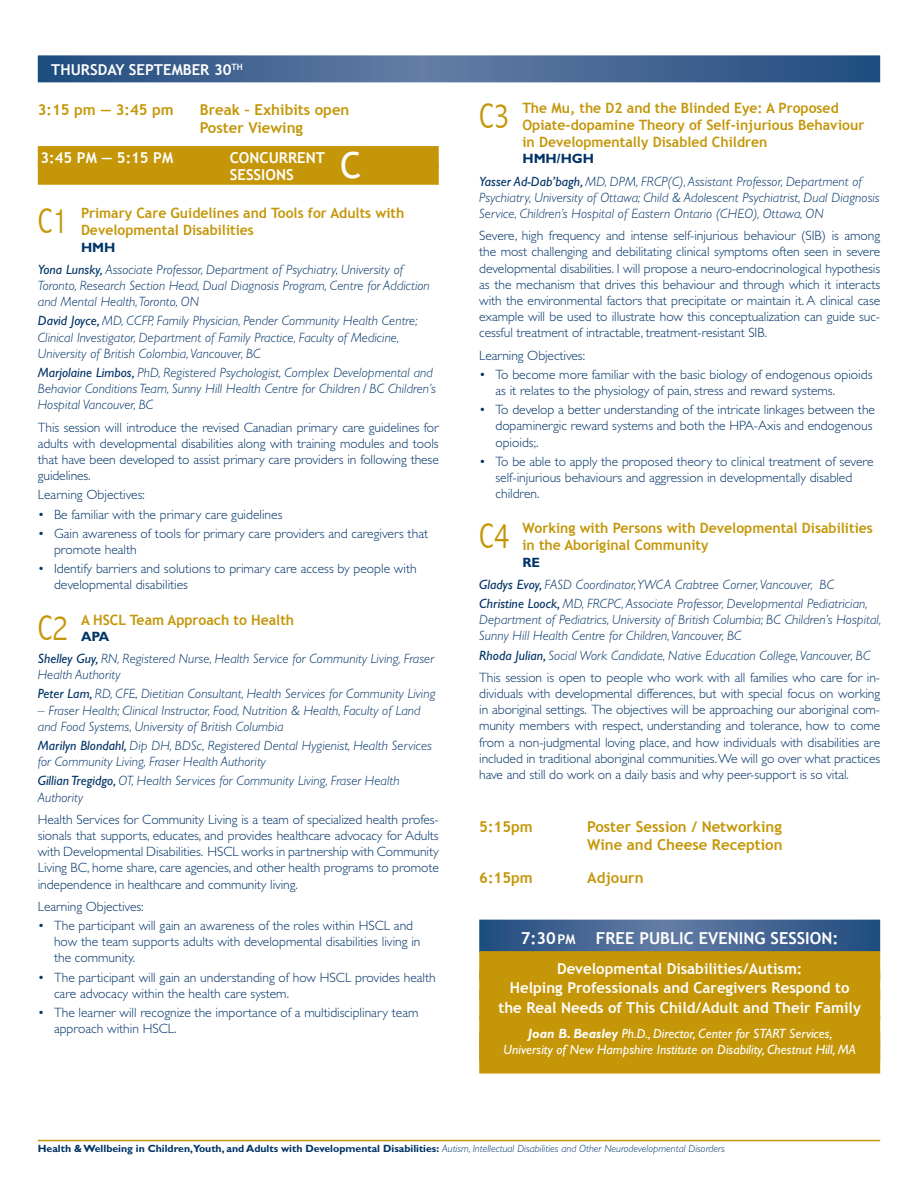
<style>
.page{position:relative;width:918px;height:1188px;background:#fff}
.page>*{position:absolute;margin:0;border:0;box-sizing:border-box;transform-origin:0 0}
.workshop_concurrent{font:300 condensed 36px "Abadi";color:#c49608}
.Time{font:36px "Trebuchet MS";color:#fff}
.t1{font:700 16.5px "Trebuchet MS";color:#fff}
.running_head1{font:700 15px "Trebuchet MS";color:#fff}
.workshop_title{font:700 15px/18px "Trebuchet MS";color:#c49608;text-align:center}
.Time-2{font:700 15px "Trebuchet MS";color:#fff}
.workshop_concurrent-2{font:700 14.25px/17.1px "Trebuchet MS";color:#c49608}
.text{font:300 13.5px/16.2px "Gill Sans Std";letter-spacing:-.005em;color:#003367;text-align:justify}
.speaker{font:italic 300 13.5px/16.2px "Gill Sans Std";letter-spacing:.005em;color:#003367}
.text_bulleted{font:300 13.5px/16.2px "Gill Sans Std";color:#003367}
.t2{font:italic 13.5px "Gill Sans Std";color:#fff}
.text_indented{font:300 13.5px "Gill Sans Std";color:#003367}
.themes{font:700 13.5px "Gill Sans Std";color:#003367}
.t3{font:700 10.5px "Gill Sans Std";color:#003367}
.s1{font-weight:400}
.s2{font-size:13.5px}
.s3{font-weight:700}
.s4{font-weight:300;font-style:italic}
</style>
<div class="page">
<hr style="left:38px;top:1140px;width:842px;height:1px;background:#c49608">
<div style="left:38px;top:146px;width:401px;height:21px;background:#c49608"></div>
<div style="left:38px;top:164px;width:401px;height:21px;background:#c49608"></div>
<svg style="left:38px;top:55px;width:842px;height:27px;background:#446693"></svg>
<svg style="left:479px;top:920px;width:401px;height:31px;background:#426491"></svg>
<div style="left:479px;top:951px;width:401px;height:30px;background:#c49608"></div>
<div style="left:479px;top:971px;width:401px;height:30px;background:#c49608"></div>
<div style="left:479px;top:990px;width:401px;height:30px;background:#c49608"></div>
<div style="left:479px;top:1015px;width:401px;height:30px;background:#c49608"></div>
<div style="left:479px;top:1044px;width:401px;height:30px;background:#c49608"></div>
<p class="running_head1" style="left:51px;top:60px;width:193px">Thursday September 30<sup>th</sup></p>
<p class="workshop_title" style="left:38px;top:100px;width:151px">3:15 pm — 3:45 pm B</p>
<p class="workshop_title" style="left:209px;top:100px;width:142px">reak – Exhibits open</p>
<p class="workshop_title" style="left:92px;top:118px;width:40px">P</p>
<p class="workshop_title" style="left:208px;top:118px;width:97px">oster Viewing</p>
<p class="Time-2" style="left:40px;top:148px;width:134px">3:45 pm — 5:15 pm</p>
<p class="Time-2" style="left:230px;top:148px;width:97px">Concurrent</p>
<p class="Time-2" style="left:230px;top:166px;width:65px">Sessions</p>
<p class="Time" style="left:340px;top:144px;width:23px">C</p>
<p class="workshop_concurrent" style="left:38px;top:200px;width:32px">C1</p>
<p class="workshop_concurrent-2" style="left:81px;top:205px;width:325px">Primary Care Guidelines and Tools for Adults with<br>Developmental Disabilities</p>
<p class="themes" style="left:81px;top:239px;width:36px">HMH</p>
<p class="speaker" style="left:38px;top:261px;width:393px"><span class="s1">Yona Lunsky,</span> Associate Professor, Department of Psychiatry, University of<br>Toronto, Research Section Head, Dual Diagnosis Program, Centre for Addiction and Mental Health, Toronto, ON</p>
<p class="speaker" style="left:38px;top:313px;width:381px"><span class="s1">David Joyce,</span> MD, CCFP, Family Physician, Pender Community Health Centre;<br>Clinical Investigator, Department of Family Practice, Faculty of Medicine,<br>University of British Colombia, Vancouver, BC</p>
<p class="speaker" style="left:38px;top:365px;width:400px"><span class="s1">Marjolaine Limbos,</span> PhD, Registered Psychologist, Complex Developmental and<br>Behavior Conditions Team, Sunny Hill Health Centre for Children / BC Children’s<br>Hospital Vancouver, BC</p>
<p class="text" style="left:38px;top:419px;width:403px">This session will introduce the revised Canadian primary care guidelines for adults with developmental disabilities along with training modules and tools that have been developed to assist primary care providers in following these guidelines.</p>
<p class="text_indented" style="left:38px;top:487px;width:109px">Learning Objectives:</p>
<p class="text_bulleted" style="left:38px;top:506px;width:246px">• Be familiar with the primary care guidelines</p>
<p class="text_bulleted" style="left:54px;top:525px;width:376px;text-indent:-16px">• Gain awareness of tools for primary care providers and caregivers that promote health</p>
<p class="text_bulleted" style="left:54px;top:561px;width:364px;text-indent:-16px">• Identify barriers and solutions to primary care access by people with developmental disabilities</p>
<p class="workshop_concurrent" style="left:38px;top:607px;width:32px">C2</p>
<p class="workshop_concurrent-2" style="left:81px;top:611px;width:215px">A HSCL Team Approach to Health</p>
<p class="themes" style="left:81px;top:628px;width:30px">APA</p>
<p class="speaker" style="left:38px;top:651px;width:398px"><span class="s1">Shelley Guy,</span> RN, Registered Nurse, Health Service for Community Living, Fraser<br>Health Authority</p>
<p class="speaker" style="left:38px;top:686px;width:399px"><span class="s1">Peter Lam,</span> RD, CFE, Dietitian Consultant, Health Services for Community Living</p>
<p class="speaker" style="left:38px;top:702px;width:384px">– Fraser Health; Clinical Instructor, Food, Nutrition &amp; Health, Faculty of Land and Food Systems, University of British Columbia</p>
<p class="speaker" style="left:38px;top:738px;width:396px"><span class="s1">Marilyn Blondahl,</span> Dip DH, BDSc, Registered Dental Hygienist, Health Services for Community Living, Fraser Health Authority</p>
<p class="speaker" style="left:38px;top:773px;width:363px"><span class="s1">Gillian Tregidgo,</span> OT, Health Services for Community Living, Fraser Health<br>Authority</p>
<p class="text" style="left:38px;top:811px;width:403px">Health Services for Community Living is a team of specialized health profes&shy;sionals that supports, educates, and provides healthcare advocacy for Adults with Developmental Disabilities. HSCL works in partnership with Community Living BC, home share, care agencies, and other health programs to promote independence in healthcare and community living.</p>
<p class="text" style="left:38px;top:898px;width:107px">Learning Objectives:</p>
<p class="text_bulleted" style="left:54px;top:917px;width:368px;text-indent:-16px">• The participant will gain an awareness of the roles within HSCL and how the team supports adults with developmental disabilities living in the community.</p>
<p class="text_bulleted" style="left:54px;top:969px;width:383px;text-indent:-16px">• The participant will gain an understanding of how HSCL provides health care advocacy within the health care system.</p>
<p class="text_bulleted" style="left:54px;top:1004px;width:366px;text-indent:-16px">• The learner will recognize the importance of a multidisciplinary team approach within HSCL.</p>
<p class="workshop_concurrent" style="left:479px;top:95px;width:32px">C3</p>
<p class="workshop_concurrent-2" style="left:522px;top:99px;width:343px">The Mu, the D2 and the Blinded Eye: A Proposed<br>Opiate-dopamine Theory of Self-injurious Behaviour in Developmentally Disabled Children</p>
<p class="themes" style="left:522px;top:151px;width:73px">HMH/HGH</p>
<p class="speaker" style="left:479px;top:173px;width:402px"><span class="s1">Yasser Ad-Dab’bagh,</span> MD, DPM, FRCP(C), Assistant Professor, Department of<br>Psychiatry, University of Ottawa; Child &amp; Adolescent Psychiatrist, Dual Diagnosis<br>Service, Children’s Hospital of Eastern Ontario (CHEO), Ottawa, ON</p>
<p class="text" style="left:479px;top:228px;width:403px">Severe, high frequency and intense self-injurious behaviour (SIB) is among the most challenging and debilitating clinical symptoms often seen in severe developmental disabilities. I will propose a neuro-endocrinological hypothesis as the mechanism that drives this behaviour and through which it interacts with the environmental factors that precipitate or maintain it. A clinical case example will be used to illustrate how this conceptualization can guide suc&shy;cessful treatment of intractable, treatment-resistant SIB.</p>
<p class="text" style="left:479px;top:347px;width:107px">Learning Objectives:</p>
<p class="text_bulleted" style="left:495px;top:366px;width:379px;text-indent:-16px">• To become more familiar with the basic biology of endogenous opioids as it relates to the physiology of pain, stress and reward systems.</p>
<p class="text_bulleted" style="left:495px;top:402px;width:381px;text-indent:-16px">• To develop a better understanding of the intricate linkages between the dopaminergic reward systems and both the H PA-Axis and endogenous opioids;.</p>
<p class="text_bulleted" style="left:495px;top:453px;width:380px;text-indent:-16px">• To be able to apply the proposed theory to clinical treatment of severe self-injurious behaviours and aggression in developmentally disabled children.</p>
<p class="workshop_concurrent" style="left:479px;top:515px;width:32px">C4</p>
<p class="workshop_concurrent-2" style="left:522px;top:520px;width:352px">Working with Persons with Developmental Disabilities in the Aboriginal Community</p>
<p class="themes" style="left:479px;top:554px;width:22px">RE</p>
<p class="speaker" style="left:479px;top:576px;width:357px"><span class="s1">Gladys Evoy,</span> FASD Coordinator,YWCA Crabtree Corner, Vancouver, BC</p>
<p class="speaker" style="left:479px;top:595px;width:404px"><span class="s1">Christine Loock,</span> MD, FRCPC, Associate Professor, Developmental Pediatrician,<br>Department of Pediatrics, University of British Columbia; BC Children’s Hospital,<br>Sunny Hill Health Centre for Children, Vancouver, BC</p>
<p class="speaker" style="left:479px;top:647px;width:393px"><span class="s1">Rhoda Julian,</span> Social Work Candidate, Native Education College, Vancouver, BC</p>
<p class="text" style="left:479px;top:669px;width:402px">This session is open to people who work with all families who care for in&shy;dividuals with developmental differences, but with special focus on working in aboriginal settings. The objectives will be approaching our aboriginal com&shy;munity members with respect, understanding and tolerance, how to come from a non-judgmental loving place, and how individuals with disabilities are included in traditional aboriginal communities. We will go over what practices have and still do work on a daily basis and why peer-support is so vital.</p>
<p class="workshop_title" style="left:479px;top:817px;width:89px">5:15pm P</p>
<p class="workshop_title" style="left:587px;top:817px;width:197px">oster Session / Networking<br>Wine and Cheese Reception</p>
<p class="workshop_title" style="left:479px;top:869px;width:89px">6:15pm A</p>
<p class="workshop_title" style="left:597px;top:869px;width:48px">djourn</p>
<p class="t1" style="left:521px;top:927px;width:319px">7:30<span class="s2">pm</span> Free Public Evening Session:</p>
<p class="running_head1" style="left:557px;top:959px;width:247px">Developmental Disabilities/Autism:</p>
<p class="running_head1" style="left:510px;top:978px;width:341px">Helping Professionals and Caregivers Respond to</p>
<p class="running_head1" style="left:498px;top:998px;width:364px">the Real Needs of This Child/Adult and Their Family</p>
<p class="t2" style="left:528px;top:1025px;width:306px"><span class="s3">Joan B. Beasley</span> Ph.D., Director, Center for START Services,</p>
<p class="t2" style="left:504px;top:1042px;width:354px">University of New Hampshire Institute on Disability, Chestnut Hill, MA</p>
<p class="t3" style="left:38px;top:1142px;width:689px">Health &amp; Wellbeing in Children,Youth, and Adults with Developmental Disabilities: <span class="s4">Autism, Intellectual Disabilities and Other Neurodevelopmental Disorders</span></p>
</div>
